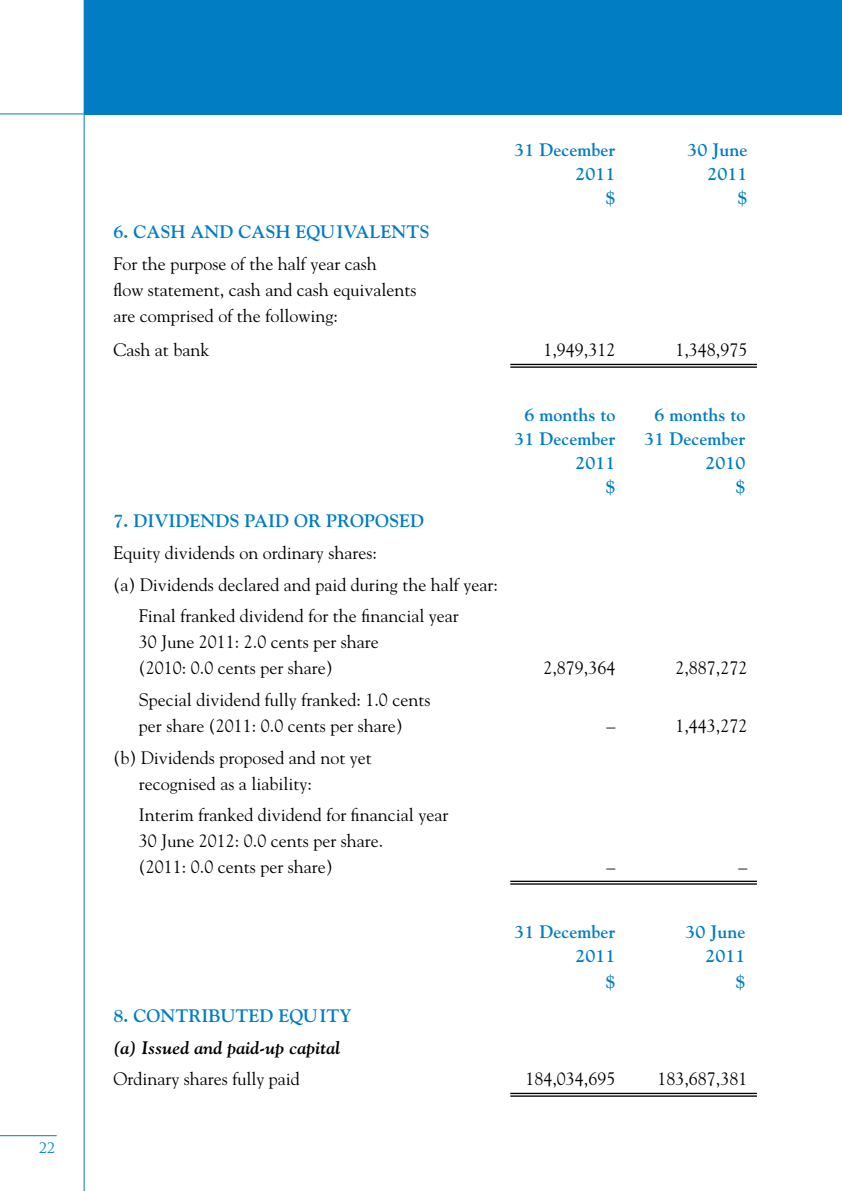
<style>
.page{position:relative;width:842px;height:1191px;background:#fff}
.page>*{position:absolute;margin:0;border:0;box-sizing:border-box;transform-origin:0 0}
.t1{font:18px/26px "Goudy";color:#000}
.t2{font:700 18px "Goudy";color:#007dc3}
.t3{font:italic 700 18px "Goudy";color:#000}
.t4{font:14px "Trajan";color:#007dc3}
</style>
<div class="page">
<hr style="left:84px;top:0;width:1px;height:1191px;background:#007dc3">
<hr style="left:0;top:113px;width:842px;height:1px;background:#007dc3">
<div style="left:84px;top:0;width:758px;height:114px;background:#007dc3"></div>
<hr style="left:0;top:1135px;width:57px;height:1px;background:#007dc3">
<hr style="left:510px;top:364px;width:247px;height:1px;background:#000">
<hr style="left:510px;top:366px;width:247px;height:2px;background:#000">
<hr style="left:510px;top:880px;width:247px;height:2px;background:#000">
<hr style="left:510px;top:883px;width:247px;height:1px;background:#000">
<hr style="left:510px;top:1092px;width:247px;height:2px;background:#000">
<hr style="left:510px;top:1095px;width:247px;height:1px;background:#000">
<p class="t4" style="left:39px;top:1139px;width:18px">22</p>
<p class="t2" style="left:514px;top:142px;width:102px">31 December</p>
<p class="t2" style="left:687px;top:142px;width:62px">30 June</p>
<p class="t2" style="left:575px;top:166px;width:42px">2011</p>
<p class="t2" style="left:707px;top:166px;width:42px">2011</p>
<p class="t2" style="left:605px;top:190px;width:12px">$</p>
<p class="t2" style="left:737px;top:190px;width:12px">$</p>
<p class="t2" style="left:113px;top:225px;width:318px">6. CASH AND CASH EQUIVALENTS</p>
<p class="t1" style="left:113px;top:252px;width:304px">For the purpose of the half year cash<br>flow statement, cash and cash equivalents are comprised of the following:</p>
<p class="t1" style="left:113px;top:338px;width:97px">Cash at bank</p>
<p class="t1" style="left:543px;top:338px;width:73px">1,949,312</p>
<p class="t1" style="left:675px;top:338px;width:73px">1,348,975</p>
<p class="t2" style="left:113px;top:514px;width:312px">7. DIVIDENDS PAID OR PROPOSED</p>
<p class="t1" style="left:113px;top:541px;width:265px">Equity dividends on ordinary shares:</p>
<p class="t1" style="left:113px;top:572px;width:386px">(a) Dividends declared and paid during the half year:</p>
<p class="t1" style="left:139px;top:604px;width:321px">Final franked dividend for the financial year</p>
<p class="t1" style="left:139px;top:630px;width:241px">30 June 2011: 2.0 cents per share (2010: 0.0 cents per share)</p>
<p class="t1" style="left:139px;top:688px;width:293px">Special dividend fully franked: 1.0 cents per share (2011: 0.0 cents per share)</p>
<p class="t1" style="left:139px;top:745px;width:234px;text-indent:-26px">(b) Dividends proposed and not yet recognised as a liability:</p>
<p class="t1" style="left:139px;top:803px;width:311px">Interim franked dividend for financial year<br>30 June 2012: 0.0 cents per share.<br>(2011: 0.0 cents per share)</p>
<p class="t2" style="left:524px;top:407px;width:93px">6 months to</p>
<p class="t2" style="left:654px;top:407px;width:93px">6 months to</p>
<p class="t2" style="left:514px;top:431px;width:102px">31 December</p>
<p class="t2" style="left:644px;top:431px;width:102px">31 December</p>
<p class="t2" style="left:575px;top:455px;width:42px">2011</p>
<p class="t2" style="left:705px;top:455px;width:42px">2010</p>
<p class="t2" style="left:605px;top:479px;width:12px">$</p>
<p class="t2" style="left:735px;top:479px;width:12px">$</p>
<p class="t1" style="left:543px;top:656px;width:73px">2,879,364</p>
<p class="t1" style="left:675px;top:656px;width:73px">2,887,272</p>
<p class="t1" style="left:606px;top:714px;width:10px">–</p>
<p class="t1" style="left:675px;top:714px;width:73px">1,443,272</p>
<p class="t1" style="left:606px;top:855px;width:10px">–</p>
<p class="t1" style="left:738px;top:855px;width:10px">–</p>
<p class="t2" style="left:514px;top:924px;width:102px">31 December</p>
<p class="t2" style="left:685px;top:924px;width:62px">30 June</p>
<p class="t2" style="left:575px;top:948px;width:42px">2011</p>
<p class="t2" style="left:705px;top:948px;width:42px">2011</p>
<p class="t2" style="left:605px;top:974px;width:12px">$</p>
<p class="t2" style="left:735px;top:974px;width:12px">$</p>
<p class="t2" style="left:113px;top:1008px;width:239px">8. CONTRIBUTED EQUITY</p>
<p class="t3" style="left:113px;top:1040px;width:229px">(a) Issued and paid-up capital</p>
<p class="t1" style="left:113px;top:1067px;width:188px">Ordinary shares fully paid</p>
<p class="t1" style="left:525px;top:1067px;width:91px">184,034,695</p>
<p class="t1" style="left:657px;top:1067px;width:91px">183,687,381</p>
</div>
